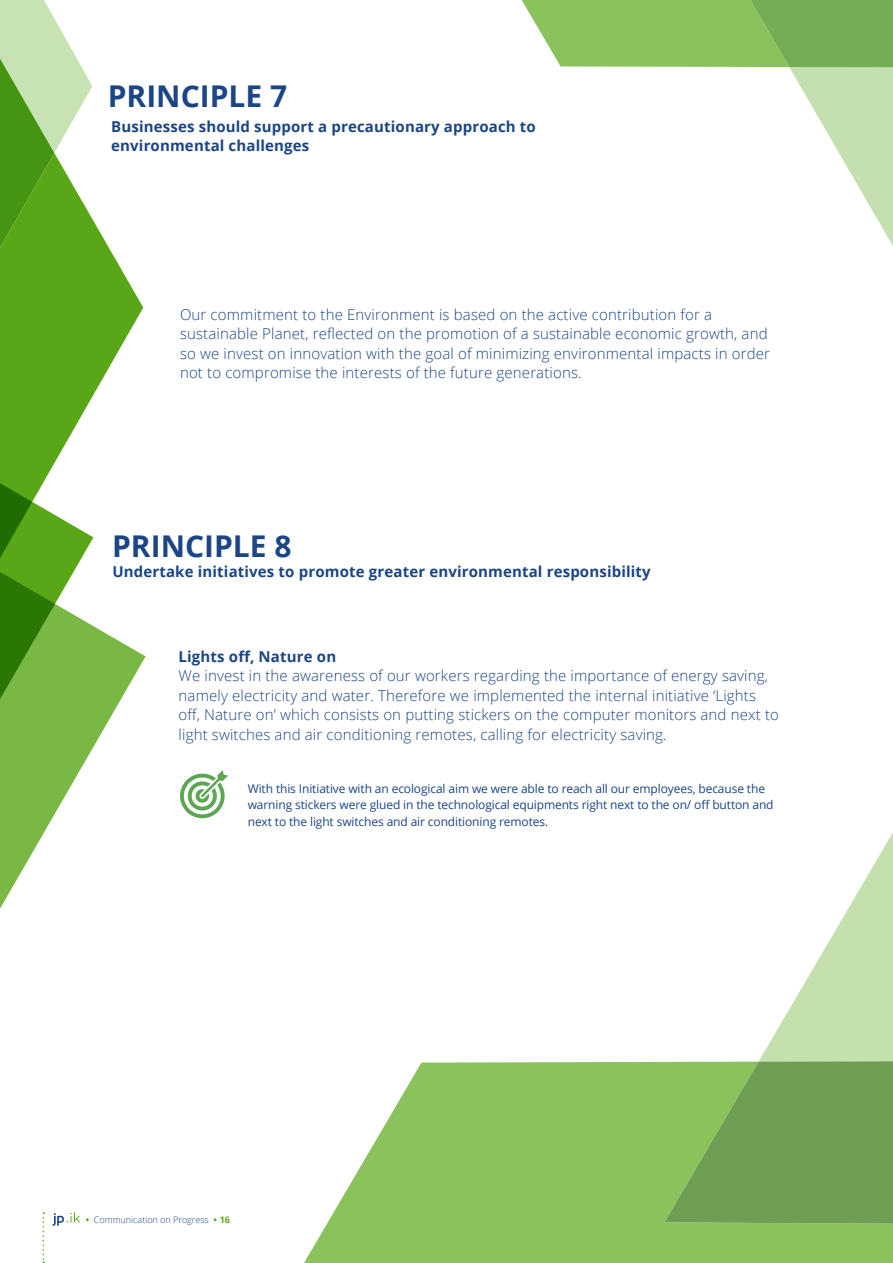
<style>
.page{position:relative;width:893px;height:1263px;background:#fff}
.page>*{position:absolute;margin:0;border:0;box-sizing:border-box;transform-origin:0 0}
.t1{font:700 30px "Open Sans";color:#1c4585}
.t2{font:300 15px/19.5px "Open Sans";letter-spacing:.01em;color:#1c4585}
.t3{font:700 15px "Open Sans";letter-spacing:.01em;color:#1c4585}
.t4{font:12px/16.5px "Open Sans";letter-spacing:-.01em;color:#1c4585}
.t5{font:300 9px "Open Sans";color:#1c4585}
.s1{font-weight:700;color:#59a617}
</style>
<div class="page">
<svg style="left:43px;top:1212px;width:1px;height:51px"></svg>
<svg style="left:53px;top:1212px;width:27px;height:14px"></svg>
<svg style="left:304px;top:1062px;width:589px;height:201px;fill:#8ac25c"></svg>
<svg style="left:664px;top:832px;width:229px;height:392px"></svg>
<svg style="left:521px;top:0;width:372px;height:246px"></svg>
<svg style="left:0;top:218px;width:143px;height:178px;fill:#59a617"></svg>
<svg style="left:0;top:0;width:92px;height:304px"></svg>
<svg style="left:0;top:381px;width:93px;height:119px"></svg>
<svg style="left:0;top:500px;width:146px;height:409px"></svg>
<svg style="left:180px;top:770px;width:48px;height:49px"></svg>
<p class="t1" style="left:108px;top:75px;width:181px">PRINCIPLE 7</p>
<p class="t3" style="left:111px;top:116px;width:426px">Businesses should support a precautionary approach to</p>
<p class="t3" style="left:111px;top:135px;width:200px">environmental challenges</p>
<p class="t2" style="left:180px;top:304px;width:591px">Our commitment to the Environment is based on the active contribution for a sustainable Planet, reflected on the promotion of a sustainable economic growth, and so we invest on innovation with the goal of minimizing environmental impacts in order not to compromise the interests of the future generations.</p>
<p class="t1" style="left:112px;top:525px;width:181px">PRINCIPLE 8</p>
<p class="t3" style="left:112px;top:561px;width:540px">Undertake initiatives to promote greater environmental responsibility</p>
<p class="t3" style="left:179px;top:646px;width:159px">Lights off, Nature on</p>
<p class="t2" style="left:179px;top:666px;width:602px">We invest in the awareness of our workers regarding the importance of energy saving, namely electricity and water. Therefore we implemented the internal initiative ‘Lights off, Nature on’ which consists on putting stickers on the computer monitors and next to light switches and air conditioning remotes, calling for electricity saving.</p>
<p class="t4" style="left:248px;top:780px;width:527px">With this Initiative with an ecological aim we were able to reach all our employees, because the warning stickers were glued in the technological equipments right next to the on/ off button and next to the light switches and air conditioning remotes.</p>
<p class="t5" style="left:86px;top:1213px;width:146px"><span class="s1">•</span> Communication on Progress <span class="s1">• 16</span></p>
</div>
